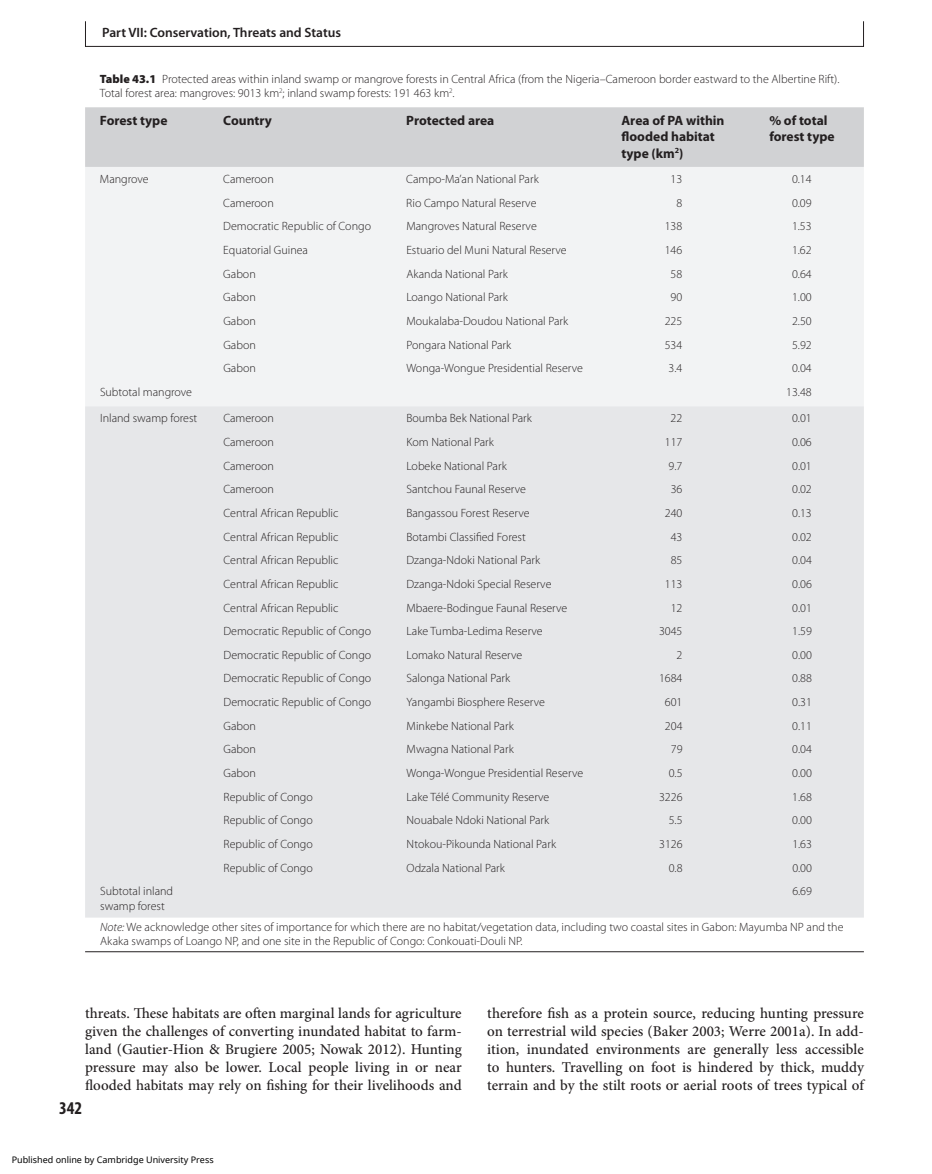
<style>
.page{position:relative;width:932px;height:1174px;background:#fff}
.page>*{position:absolute;margin:0;border:0;box-sizing:border-box;transform-origin:0 0}
.t1{font:700 condensed 18px "Myriad Pro";color:#231f20}
.t2{font:500 15px/18px "Minion Pro";color:#231f20;text-align:justify}
.t3{font:700 13.5px/16.5px "Myriad Pro";color:#231f20}
.t4{font:600 13.5px "Myriad Pro";color:#231f20}
.t5{font:300 12px/13.5px "Myriad Pro";color:#231f20}
.t6{font:9px "Noto Sans";color:#000}
.s1{font-weight:900}
.s2{font-style:italic}
</style>
<div class="page">
<div style="left:85px;top:21px;width:778px;height:26px;border:1px solid #231f20"></div>
<hr style="left:85px;top:951px;width:778px;height:1px;background:#231f20">
<div style="left:85px;top:107px;width:778px;height:60px;background:#d1d2d4"></div>
<div style="left:85px;top:167px;width:778px;height:239px;background:#f2f3f4"></div>
<div style="left:85px;top:406px;width:778px;height:511px;background:#e6e7e9"></div>
<p class="t4" style="left:102px;top:24px;width:240px">Part VII: Conservation, Threats and Status</p>
<p class="t5" style="left:100px;top:73px;width:740px"><span class="s1">Table 43.1</span> Protected areas within inland swamp or mangrove forests in Central Africa (from the Nigeria–Cameroon border eastward to the Albertine Rift).<br>Total forest area: mangroves: 9013 km<sup>2</sup>; inland swamp forests: 191 463 km<sup>2</sup>.</p>
<p class="t3" style="left:100px;top:112px;width:69px">Forest type</p>
<p class="t3" style="left:223px;top:112px;width:50px">Country</p>
<p class="t3" style="left:406px;top:112px;width:90px">Protected area</p>
<p class="t3" style="left:621px;top:112px;width:104px">Area of PA within flooded habitat type (km<sup>2</sup>)</p>
<p class="t3" style="left:769px;top:112px;width:67px">% of total forest type</p>
<p class="t5" style="left:100px;top:172px;width:50px">Mangrove</p>
<p class="t5" style="left:223px;top:172px;width:52px">Cameroon</p>
<p class="t5" style="left:406px;top:172px;width:134px">Campo-Ma’an National Park</p>
<p class="t5" style="left:670px;top:172px;width:13px">13</p>
<p class="t5" style="left:791px;top:172px;width:21px">0.14</p>
<p class="t5" style="left:223px;top:196px;width:52px">Cameroon</p>
<p class="t5" style="left:406px;top:196px;width:132px">Rio Campo Natural Reserve</p>
<p class="t5" style="left:676px;top:196px;width:7px">8</p>
<p class="t5" style="left:791px;top:196px;width:21px">0.09</p>
<p class="t5" style="left:223px;top:220px;width:149px">Democratic Republic of Congo</p>
<p class="t5" style="left:406px;top:220px;width:132px">Mangroves Natural Reserve</p>
<p class="t5" style="left:664px;top:220px;width:19px">138</p>
<p class="t5" style="left:791px;top:220px;width:21px">1.53</p>
<p class="t5" style="left:223px;top:243px;width:86px">Equatorial Guinea</p>
<p class="t5" style="left:406px;top:243px;width:162px">Estuario del Muni Natural Reserve</p>
<p class="t5" style="left:664px;top:243px;width:19px">146</p>
<p class="t5" style="left:791px;top:243px;width:21px">1.62</p>
<p class="t5" style="left:223px;top:267px;width:34px">Gabon</p>
<p class="t5" style="left:406px;top:267px;width:103px">Akanda National Park</p>
<p class="t5" style="left:670px;top:267px;width:13px">58</p>
<p class="t5" style="left:791px;top:267px;width:21px">0.64</p>
<p class="t5" style="left:223px;top:291px;width:34px">Gabon</p>
<p class="t5" style="left:406px;top:291px;width:103px">Loango National Park</p>
<p class="t5" style="left:670px;top:291px;width:13px">90</p>
<p class="t5" style="left:791px;top:291px;width:21px">1.00</p>
<p class="t5" style="left:223px;top:314px;width:34px">Gabon</p>
<p class="t5" style="left:406px;top:314px;width:163px">Moukalaba-Doudou National Park</p>
<p class="t5" style="left:664px;top:314px;width:19px">225</p>
<p class="t5" style="left:791px;top:314px;width:21px">2.50</p>
<p class="t5" style="left:223px;top:338px;width:34px">Gabon</p>
<p class="t5" style="left:406px;top:338px;width:106px">Pongara National Park</p>
<p class="t5" style="left:664px;top:338px;width:19px">534</p>
<p class="t5" style="left:791px;top:338px;width:21px">5.92</p>
<p class="t5" style="left:223px;top:361px;width:34px">Gabon</p>
<p class="t5" style="left:406px;top:361px;width:178px">Wonga-Wongue Presidential Reserve</p>
<p class="t5" style="left:668px;top:361px;width:15px">3.4</p>
<p class="t5" style="left:791px;top:361px;width:21px">0.04</p>
<p class="t5" style="left:100px;top:385px;width:93px">Subtotal mangrove</p>
<p class="t5" style="left:786px;top:385px;width:27px">13.48</p>
<p class="t5" style="left:100px;top:412px;width:99px">Inland swamp forest</p>
<p class="t5" style="left:223px;top:412px;width:52px">Cameroon</p>
<p class="t5" style="left:406px;top:412px;width:127px">Boumba Bek National Park</p>
<p class="t5" style="left:670px;top:412px;width:13px">22</p>
<p class="t5" style="left:791px;top:412px;width:21px">0.01</p>
<p class="t5" style="left:223px;top:435px;width:52px">Cameroon</p>
<p class="t5" style="left:406px;top:435px;width:89px">Kom National Park</p>
<p class="t5" style="left:664px;top:435px;width:19px">117</p>
<p class="t5" style="left:791px;top:435px;width:21px">0.06</p>
<p class="t5" style="left:223px;top:459px;width:52px">Cameroon</p>
<p class="t5" style="left:406px;top:459px;width:102px">Lobeke National Park</p>
<p class="t5" style="left:668px;top:459px;width:15px">9.7</p>
<p class="t5" style="left:791px;top:459px;width:21px">0.01</p>
<p class="t5" style="left:223px;top:483px;width:52px">Cameroon</p>
<p class="t5" style="left:406px;top:483px;width:121px">Santchou Faunal Reserve</p>
<p class="t5" style="left:670px;top:483px;width:13px">36</p>
<p class="t5" style="left:791px;top:483px;width:21px">0.02</p>
<p class="t5" style="left:223px;top:506px;width:116px">Central African Republic</p>
<p class="t5" style="left:406px;top:506px;width:125px">Bangassou Forest Reserve</p>
<p class="t5" style="left:664px;top:506px;width:19px">240</p>
<p class="t5" style="left:791px;top:506px;width:21px">0.13</p>
<p class="t5" style="left:223px;top:530px;width:116px">Central African Republic</p>
<p class="t5" style="left:406px;top:530px;width:121px">Botambi Classified Forest</p>
<p class="t5" style="left:670px;top:530px;width:13px">43</p>
<p class="t5" style="left:791px;top:530px;width:21px">0.02</p>
<p class="t5" style="left:223px;top:554px;width:116px">Central African Republic</p>
<p class="t5" style="left:406px;top:554px;width:135px">Dzanga-Ndoki National Park</p>
<p class="t5" style="left:670px;top:554px;width:13px">85</p>
<p class="t5" style="left:791px;top:554px;width:21px">0.04</p>
<p class="t5" style="left:223px;top:577px;width:116px">Central African Republic</p>
<p class="t5" style="left:406px;top:577px;width:146px">Dzanga-Ndoki Special Reserve</p>
<p class="t5" style="left:664px;top:577px;width:19px">113</p>
<p class="t5" style="left:792px;top:577px;width:21px">0.06</p>
<p class="t5" style="left:223px;top:601px;width:116px">Central African Republic</p>
<p class="t5" style="left:406px;top:601px;width:162px">Mbaere-Bodingue Faunal Reserve</p>
<p class="t5" style="left:670px;top:601px;width:13px">12</p>
<p class="t5" style="left:792px;top:601px;width:21px">0.01</p>
<p class="t5" style="left:223px;top:624px;width:149px">Democratic Republic of Congo</p>
<p class="t5" style="left:406px;top:624px;width:138px">Lake Tumba-Ledima Reserve</p>
<p class="t5" style="left:658px;top:624px;width:25px">3045</p>
<p class="t5" style="left:792px;top:624px;width:21px">1.59</p>
<p class="t5" style="left:223px;top:648px;width:149px">Democratic Republic of Congo</p>
<p class="t5" style="left:406px;top:648px;width:117px">Lomako Natural Reserve</p>
<p class="t5" style="left:676px;top:648px;width:7px">2</p>
<p class="t5" style="left:792px;top:648px;width:21px">0.00</p>
<p class="t5" style="left:223px;top:672px;width:149px">Democratic Republic of Congo</p>
<p class="t5" style="left:406px;top:672px;width:105px">Salonga National Park</p>
<p class="t5" style="left:658px;top:672px;width:25px">1684</p>
<p class="t5" style="left:792px;top:672px;width:21px">0.88</p>
<p class="t5" style="left:223px;top:695px;width:149px">Democratic Republic of Congo</p>
<p class="t5" style="left:406px;top:695px;width:140px">Yangambi Biosphere Reserve</p>
<p class="t5" style="left:664px;top:695px;width:19px">601</p>
<p class="t5" style="left:792px;top:695px;width:21px">0.31</p>
<p class="t5" style="left:223px;top:719px;width:34px">Gabon</p>
<p class="t5" style="left:406px;top:719px;width:109px">Minkebe National Park</p>
<p class="t5" style="left:664px;top:719px;width:19px">204</p>
<p class="t5" style="left:792px;top:719px;width:21px">0.11</p>
<p class="t5" style="left:223px;top:743px;width:34px">Gabon</p>
<p class="t5" style="left:406px;top:743px;width:109px">Mwagna National Park</p>
<p class="t5" style="left:670px;top:743px;width:13px">79</p>
<p class="t5" style="left:792px;top:743px;width:21px">0.04</p>
<p class="t5" style="left:223px;top:766px;width:34px">Gabon</p>
<p class="t5" style="left:406px;top:766px;width:178px">Wonga-Wongue Presidential Reserve</p>
<p class="t5" style="left:668px;top:766px;width:15px">0.5</p>
<p class="t5" style="left:792px;top:766px;width:21px">0.00</p>
<p class="t5" style="left:223px;top:790px;width:91px">Republic of Congo</p>
<p class="t5" style="left:406px;top:790px;width:144px">Lake Télé Community Reserve</p>
<p class="t5" style="left:659px;top:790px;width:25px">3226</p>
<p class="t5" style="left:792px;top:790px;width:21px">1.68</p>
<p class="t5" style="left:223px;top:813px;width:91px">Republic of Congo</p>
<p class="t5" style="left:406px;top:813px;width:144px">Nouabale Ndoki National Park</p>
<p class="t5" style="left:668px;top:813px;width:15px">5.5</p>
<p class="t5" style="left:792px;top:813px;width:21px">0.00</p>
<p class="t5" style="left:223px;top:837px;width:91px">Republic of Congo</p>
<p class="t5" style="left:406px;top:837px;width:151px">Ntokou-Pikounda National Park</p>
<p class="t5" style="left:659px;top:837px;width:25px">3126</p>
<p class="t5" style="left:792px;top:837px;width:21px">1.63</p>
<p class="t5" style="left:223px;top:861px;width:91px">Republic of Congo</p>
<p class="t5" style="left:406px;top:861px;width:100px">Odzala National Park</p>
<p class="t5" style="left:668px;top:861px;width:15px">0.8</p>
<p class="t5" style="left:792px;top:861px;width:21px">0.00</p>
<p class="t5" style="left:100px;top:884px;width:74px;line-height:15px">Subtotal inland swamp forest</p>
<p class="t5" style="left:792px;top:884px;width:21px">6.69</p>
<p class="t5" style="left:100px;top:920px;width:744px"><span class="s2">Note:</span> We acknowledge other sites of importance for which there are no habitat/vegetation data, including two coastal sites in Gabon: Mayumba NP and the<br>Akaka swamps of Loango NP, and one site in the Republic of Congo: Conkouati-Douli NP.</p>
<p class="t2" style="left:85px;top:1004px;width:378px">threats. These habitats are often marginal lands for agriculture given the challenges of converting inundated habitat to farm&shy;land (Gautier-Hion &amp; Brugiere 2005; Nowak 2012). Hunting pressure may also be lower. Local people living in or near flooded habitats may rely on fishing for their livelihoods and</p>
<p class="t2" style="left:487px;top:1004px;width:378px">therefore fish as a protein source, reducing hunting pressure on terrestrial wild species (Baker 2003; Werre 2001a). In add&shy;ition, inundated environments are generally less accessible to hunters. Travelling on foot is hindered by thick, muddy terrain and by the stilt roots or aerial roots of trees typical of</p>
<h1 class="t1" style="left:59px;top:1097px;width:25px">342</h1>
<p class="t6" style="left:12px;top:1153px;width:203px">Published online by Cambridge University Press</p>
</div>
